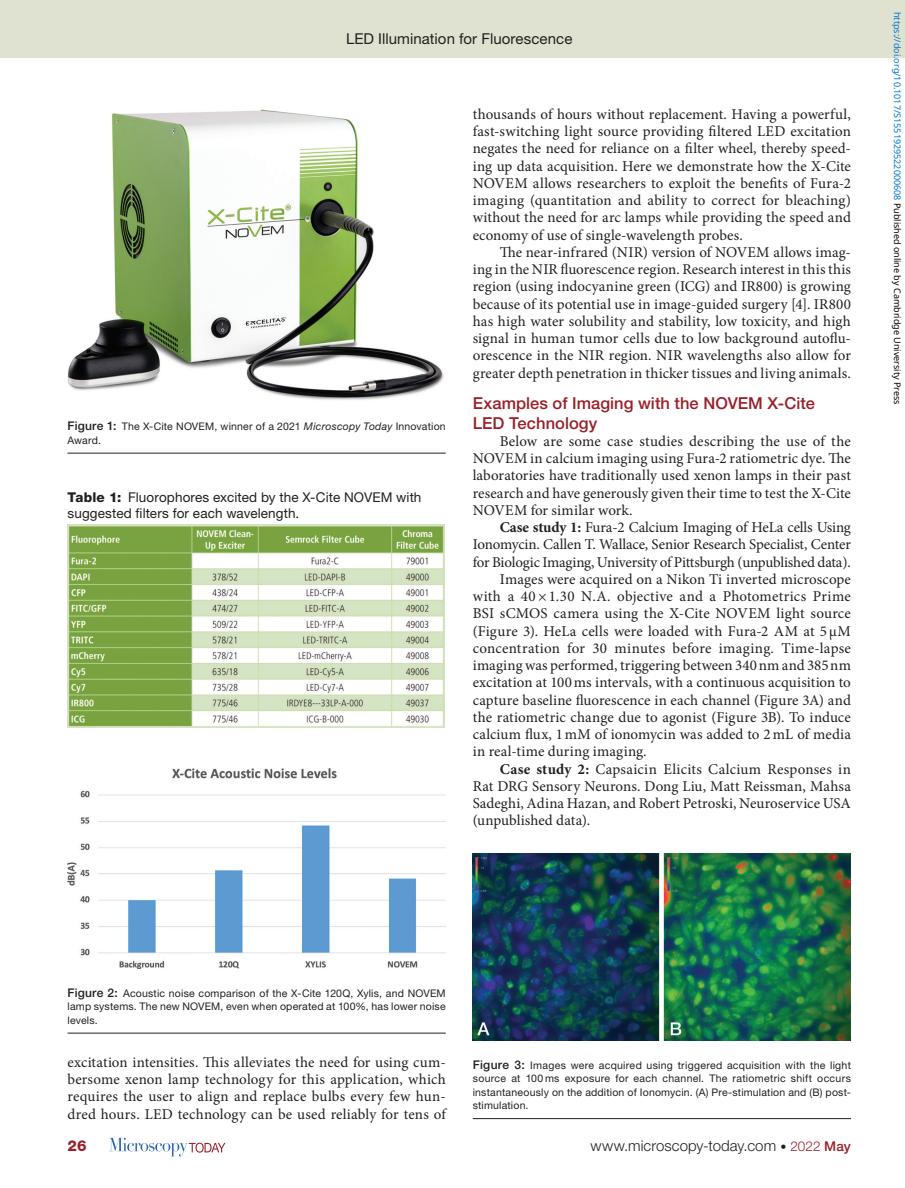
<style>
.page{position:relative;width:905px;height:1188px;background:#fff}
.page>*{position:absolute;margin:0;border:0;box-sizing:border-box;transform-origin:0 0}
.t1{font:500 16.5px/19.5px "Helvetica Neue LT Std";color:#98212a}
.t2{font:15px/17.2px "Minion Pro";letter-spacing:.005em;color:#231f20;text-align:justify}
.t3{font:15px "Minion Pro";letter-spacing:-.015em;color:#231f20}
.t4{font:300 15px "Helvetica Neue LT Std";letter-spacing:.005em;color:#231f20}
.t5{font:15px "Helvetica Neue LT Std";letter-spacing:.005em;color:#231f20}
.t6{font:800 15px "Helvetica Neue LT Std";color:#98212a}
.t7{font:13.5px/16.5px "Helvetica Neue LT Std";letter-spacing:.01em;color:#231f20}
.t8{font:10.5px/13.5px "Helvetica Neue LT Std";letter-spacing:.015em;color:#231f20;text-align:justify}
.t9{font:9px "Noto Sans";color:#0172cf}
.s1{font-weight:500;font-size:12px}
.s2{font-style:italic}
.s3{font-weight:800}
.s4{font-weight:700}
.s5{color:#000}
.s6{font-size:12px}
.s7{font-size:13.5px;color:#98212a}
.s8{font-weight:500;font-size:13.5px;color:#98212a}
</style>
<div class="page">
<div style="left:0;top:0;width:904px;height:58px;background:#e0e2d1"></div>
<svg style="left:109px;top:1138px;width:116px;height:18px"></svg>
<hr style="left:68px;top:453px;width:378px;height:1px;background:#231f20">
<img style="left:68px;top:109px;width:376px;height:291px">
<img style="left:68px;top:524px;width:376px;height:203px">
<hr style="left:68px;top:1033px;width:378px;height:1px;background:#231f20">
<img style="left:68px;top:768px;width:377px;height:200px">
<hr style="left:472px;top:1118px;width:378px;height:1px;background:#231f20">
<img style="left:472px;top:854px;width:378px;height:186px">
<p class="t5" style="left:346px;top:30px;width:228px">LED Illumination for Fluorescence</p>
<p class="t8" style="left:67px;top:420px;width:380px"><span class="s1">Figure 1:</span> The X-Cite NOVEM, winner of a 2021 <span class="s2">Microscopy Today</span> Innovation<br>Award.</p>
<p class="t7" style="left:68px;top:488px;width:355px"><span class="s3">Table 1:</span> Fluorophores excited by the X-Cite NOVEM with suggested filters for each wavelength.</p>
<p class="t2" style="left:472px;top:106px;width:380px">thousands of hours without replacement. Having a powerful, fast-switching light source providing filtered LED excitation negates the need for reliance on a filter wheel, thereby speed&shy;ing up data acquisition. Here we demonstrate how the X-Cite NOVEM allows researchers to exploit the benefits of Fura-2 imaging (quantitation and ability to correct for bleaching) without the need for arc lamps while providing the speed and economy of use of single-wavelength probes.</p>
<p class="t2" style="left:473px;top:244px;width:380px;text-indent:27px">The near-infrared (NIR) version of NOVEM allows imag&shy;ing in the NIR fluorescence region. Research interest in this this region (using indocyanine green (ICG) and IR800) is growing because of its potential use in image-guided surgery [4]. IR800 has high water solubility and stability, low toxicity, and high signal in human tumor cells due to low background autoflu&shy;orescence in the NIR region. NIR wavelengths also allow for greater depth penetration in thicker tissues and living animals.</p>
<p class="t1" style="left:472px;top:393px;width:344px">Examples of Imaging with the NOVEM X-Cite<br>LED Technology</p>
<p class="t2" style="left:472px;top:433px;width:380px;text-indent:27px">Below are some case studies describing the use of the NOVEM in calcium imaging using Fura-2 ratiometric dye. The laboratories have traditionally used xenon lamps in their past research and have generously given their time to test the X-Cite NOVEM for similar work.</p>
<p class="t2" style="left:500px;top:519px;width:353px"><span class="s4">Case study 1:</span> Fura-2 Calcium Imaging of HeLa cells Using</p>
<p class="t2" style="left:472px;top:536px;width:380px">Ionomycin. Callen T. Wallace, Senior Research Specialist, Center</p>
<p class="t3" style="left:472px;top:552px;width:379px">for Biologic Imaging, University of Pittsburgh (unpublished data).</p>
<p class="t2" style="left:500px;top:571px;width:352px">Images were acquired on a Nikon Ti inverted microscope</p>
<p class="t2" style="left:472px;top:588px;width:379px">with a 40 × 1.30 N.A. objective and a Photometrics Prime</p>
<p class="t2" style="left:472px;top:605px;width:380px">BSI sCMOS camera using the X-Cite NOVEM light source</p>
<p class="t2" style="left:472px;top:622px;width:379px">(Figure 3). HeLa cells were loaded with Fura-2 AM at 5 μM</p>
<p class="t2" style="left:472px;top:640px;width:380px">concentration for 30 minutes before imaging. Time-lapse</p>
<p class="t2" style="left:472px;top:657px;width:380px">imaging was performed, triggering between 340nm and 385nm</p>
<p class="t2" style="left:472px;top:674px;width:380px">excitation at 100ms intervals, with a continuous acquisition to</p>
<p class="t2" style="left:472px;top:691px;width:379px">capture baseline fluorescence in each channel (Figure 3A) and</p>
<p class="t2" style="left:472px;top:709px;width:379px">the ratiometric change due to agonist (Figure 3B). To induce</p>
<p class="t2" style="left:472px;top:726px;width:379px">calcium flux, 1mM of ionomycin was added to 2mL of media</p>
<p class="t2" style="left:472px;top:743px;width:175px">in real-time during imaging.</p>
<p class="t2" style="left:500px;top:760px;width:353px"><span class="s4">Case study 2:</span> Capsaicin Elicits Calcium Responses in</p>
<p class="t2" style="left:472px;top:778px;width:379px">Rat DRG Sensory Neurons. Dong Liu, Matt Reissman, Mahsa</p>
<p class="t2" style="left:472px;top:795px;width:380px">Sadeghi, Adina Hazan, and Robert Petroski, Neuroservice USA</p>
<p class="t2" style="left:472px;top:812px;width:119px">(unpublished data).</p>
<p class="t9" style="left:903px;top:12px;width:394px;rotate:90deg">https://doi.org/10.1017/S1551929522000608 <span class="s5">Published online by Cambridge University Press</span></p>
<p class="t8" style="left:68px;top:986px;width:380px"><span class="s1">Figure 2:</span> Acoustic noise comparison of the X-Cite 120Q, Xylis, and NOVEM lamp systems. The new NOVEM, even when operated at 100%, has lower noise levels.</p>
<p class="t2" style="left:68px;top:1054px;width:380px">excitation intensities. This alleviates the need for using cum&shy;bersome xenon lamp technology for this application, which requires the user to align and replace bulbs every few hun&shy;dred hours. LED technology can be used reliably for tens of</p>
<p class="t8" style="left:472px;top:1058px;width:380px"><span class="s1">Figure 3:</span> Images were acquired using triggered acquisition with the light source at 100 ms exposure for each channel. The ratiometric shift occurs instantaneously on the addition of Ionomycin. (A) Pre-stimulation and (B) post&shy;stimulation.</p>
<p class="t6" style="left:68px;top:1137px;width:20px">26</p>
<p class="t4" style="left:590px;top:1137px;width:262px">www.microscopy-today.com <span class="s6">•</span> <span class="s7">2022</span> <span class="s8">May</span></p>
</div>
